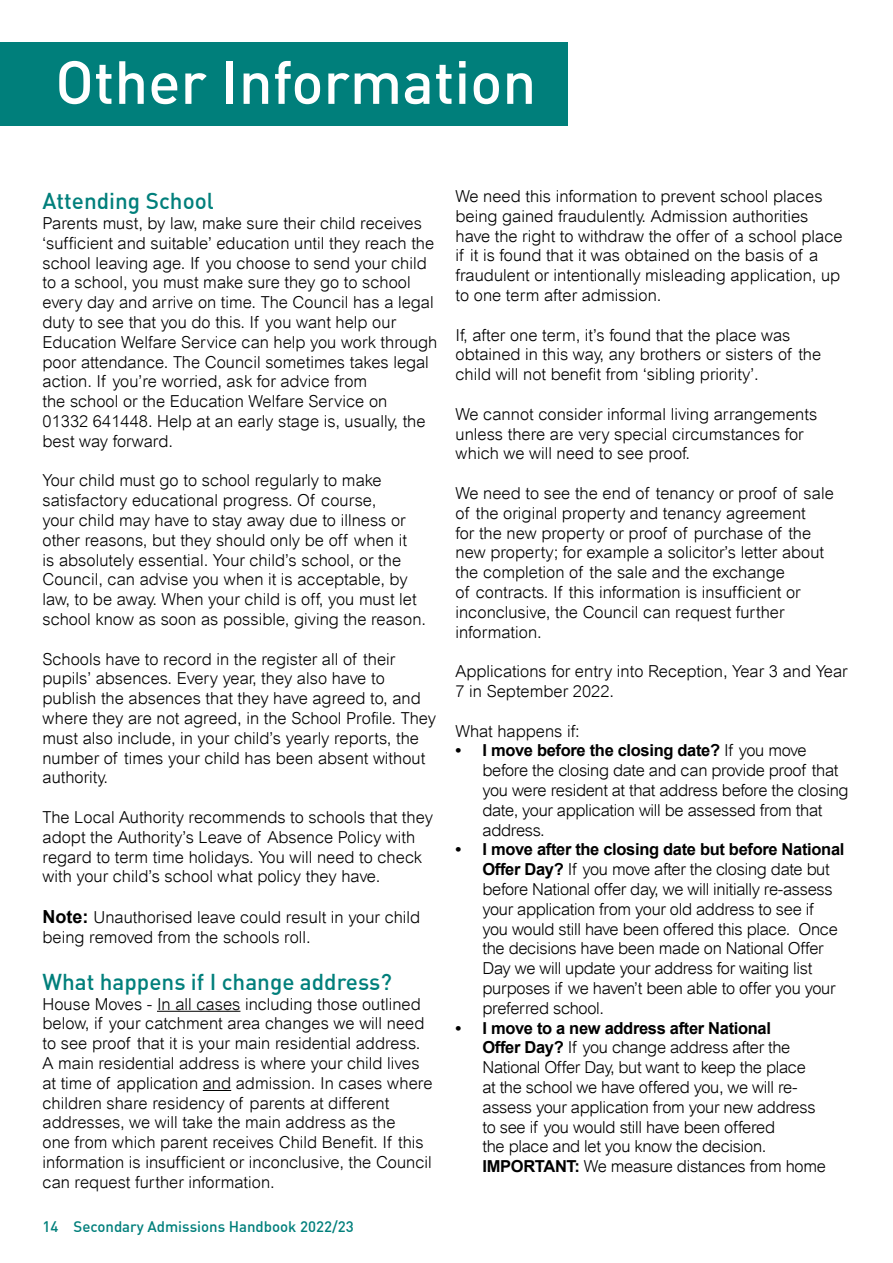
<style>
.page{position:relative;width:893px;height:1263px;background:#fff}
.page>*{position:absolute;margin:0;border:0;box-sizing:border-box;transform-origin:0 0}
.t1{font:500 59.85px "DIN";color:#fff}
.t2{font:500 22.5px "DIN";color:#007f7b}
.t3{font:300 16.5px/19.8px "Arial";color:#000}
.t4{font:300 16.5px/19.8px "Arial";letter-spacing:-.02em;color:#000}
.t5{font:500 15px "DIN";color:#007f7b}
.s1{font-weight:700;font-size:18px}
.s2{font-weight:700}
</style>
<div class="page">
<hr style="left:157px;top:1011px;width:83px;height:1px;background:#000">
<svg style="left:203px;top:1090px;width:28px;height:1px"></svg>
<div style="left:0;top:43px;width:568px;height:83px;background:#007f7b"></div>
<p class="t1" style="left:55px;top:44px;width:483px">Other Information</p>
<p class="t2" style="left:43px;top:187px;width:173px">Attending School</p>
<p class="t3" style="left:43px;top:213px;width:396px">Parents must, by law, make sure their child receives ‘sufficient and suitable’ education until they reach the school leaving age. If you choose to send your child to a school, you must make sure they go to school every day and arrive on time. The Council has a legal duty to see that you do this. If you want help our Education Welfare Service can help you work through poor attendance. The Council sometimes takes legal action. If you’re worried, ask for advice from<br>the school or the Education Welfare Service on<br>01332 641448. Help at an early stage is, usually, the best way forward.</p>
<p class="t3" style="left:43px;top:471px;width:385px">Your child must go to school regularly to make satisfactory educational progress. Of course,<br>your child may have to stay away due to illness or other reasons, but they should only be off when it<br>is absolutely essential. Your child’s school, or the Council, can advise you when it is acceptable, by law, to be away. When your child is off, you must let school know as soon as possible, giving the reason.</p>
<p class="t3" style="left:43px;top:649px;width:395px">Schools have to record in the register all of their pupils’ absences. Every year, they also have to publish the absences that they have agreed to, and where they are not agreed, in the School Profile. They must also include, in your child’s yearly reports, the number of times your child has been absent without authority.</p>
<p class="t3" style="left:43px;top:807px;width:392px">The Local Authority recommends to schools that they adopt the Authority’s Leave of Absence Policy with regard to term time holidays. You will need to check with your child’s school what policy they have.</p>
<p class="t3" style="left:43px;top:907px;width:379px"><span class="s1">Note:</span> Unauthorised leave could result in your child being removed from the schools roll.</p>
<p class="t2" style="left:43px;top:967px;width:351px">What happens if I change address?</p>
<p class="t3" style="left:43px;top:994px;width:391px">House Moves - In all cases including those outlined below, if your catchment area changes we will need to see proof that it is your main residential address.<br>A main residential address is where your child lives at time of application and admission. In cases where children share residency of parents at different addresses, we will take the main address as the<br>one from which parent receives Child Benefit. If this information is insufficient or inconclusive, the Council can request further information.</p>
<p class="t5" style="left:43px;top:1217px;width:313px">14 Secondary Admissions Handbook 2022/23</p>
<p class="t3" style="left:455px;top:186px;width:389px">We need this information to prevent school places being gained fraudulently. Admission authorities have the right to withdraw the offer of a school place if it is found that it was obtained on the basis of a fraudulent or intentionally misleading application, up to one term after admission.</p>
<p class="t3" style="left:455px;top:325px;width:367px">If, after one term, it’s found that the place was obtained in this way, any brothers or sisters of the child will not benefit from ‘sibling priority’.</p>
<p class="t3" style="left:455px;top:404px;width:363px">We cannot consider informal living arrangements unless there are very special circumstances for which we will need to see proof.</p>
<p class="t3" style="left:455px;top:483px;width:380px">We need to see the end of tenancy or proof of sale of the original property and tenancy agreement<br>for the new property or proof of purchase of the new property; for example a solicitor’s letter about the completion of the sale and the exchange<br>of contracts. If this information is insufficient or inconclusive, the Council can request further information.</p>
<p class="t3" style="left:455px;top:661px;width:394px">Applications for entry into Reception, Year 3 and Year<br>7 in September 2022.</p>
<p class="t3" style="left:455px;top:721px;width:126px">What happens if:</p>
<p class="t4" style="left:482px;top:741px;width:368px;text-indent:-27px"><span class="s2">• I move before the closing date?</span> If you move before the closing date and can provide proof that you were resident at that address before the closing date, your application will be assessed from that address.</p>
<p class="t4" style="left:482px;top:840px;width:363px;text-indent:-27px"><span class="s2">• I move after the closing date but before National Offer Day?</span> If you move after the closing date but before National offer day, we will initially re-assess your application from your old address to see if<br>you would still have been offered this place. Once the decisions have been made on National Offer Day we will update your address for waiting list purposes if we haven’t been able to offer you your preferred school.</p>
<p class="t4" style="left:482px;top:1018px;width:345px;text-indent:-27px"><span class="s2">• I move to a new address after National<br>Offer Day?</span> If you change address after the National Offer Day, but want to keep the place<br>at the school we have offered you, we will re&shy;assess your application from your new address to see if you would still have been offered<br>the place and let you know the decision.<br><span class="s2">IMPORTANT:</span> We measure distances from home</p>
</div>
